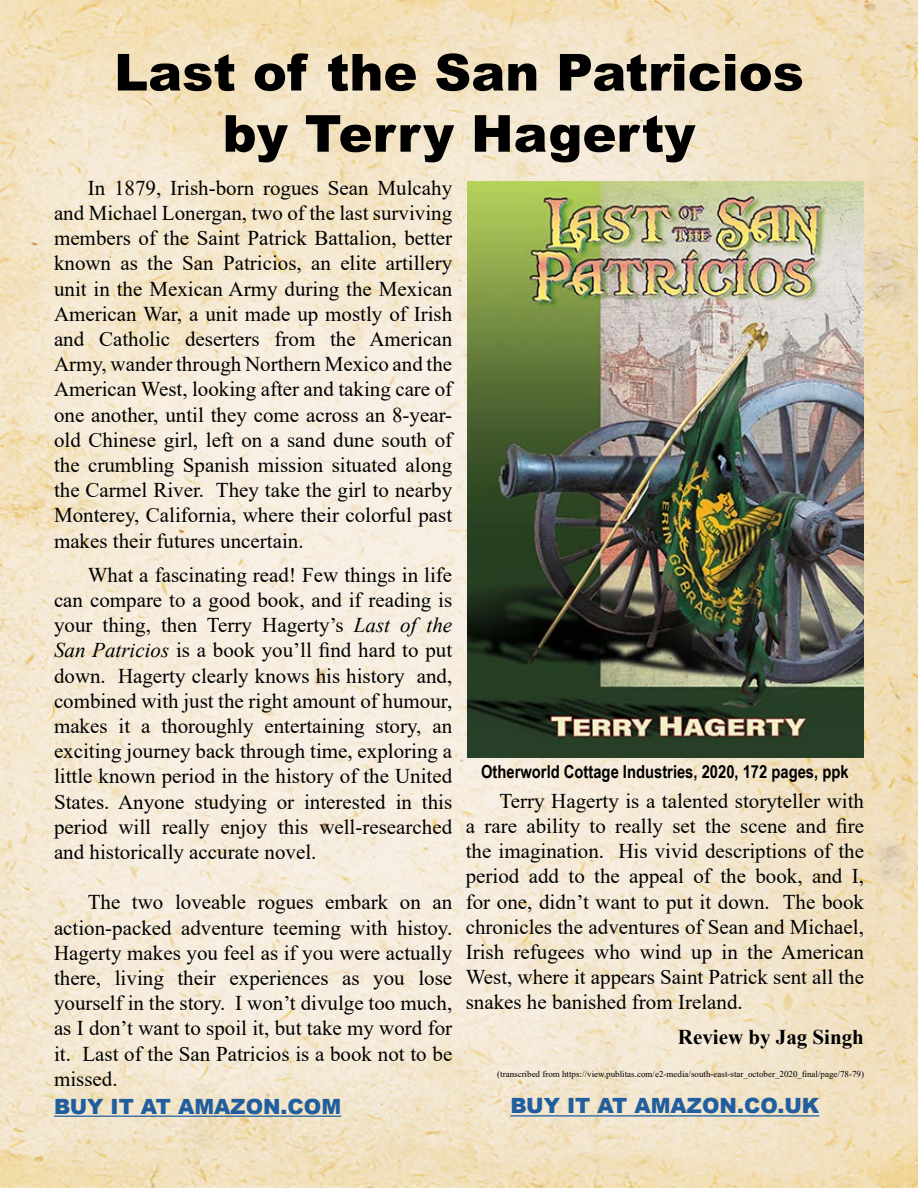
<style>
.page{position:relative;width:918px;height:1188px;background:#fff}
.page>*{position:absolute;margin:0;border:0;box-sizing:border-box;transform-origin:0 0}
.t1{font:900 51px/61.2px "Arial";color:#000;text-align:center}
.t2{font:21px/25.2px "Times New Roman";color:#000;text-align:justify}
.t3{font:900 21px "Arial";color:#215e9e}
.t4{font:700 21px "Times New Roman";color:#000}
.t5{font:700 18px "Arial Narrow";color:#000}
.t6{font:9px "Times New Roman";color:#000}
.s1{font-style:italic}
</style>
<div class="page">
<img style="left:0;top:0;width:918px;height:1188px">
<img style="left:467px;top:181px;width:397px;height:577px">
<hr style="left:510px;top:1115px;width:309px;height:2px;background:#215e9e">
<hr style="left:54px;top:1116px;width:287px;height:1px;background:#215e9e">
<h1 class="t1" style="left:114px;top:40px;width:691px">Last of the San Patricios by Terry Hagerty</h1>
<p class="t2" style="left:54px;top:175px;width:400px;text-indent:34px">In 1879, Irish-born rogues Sean Mulcahy and Michael Lonergan, two of the last surviving members of the Saint Patrick Battalion, better known as the San Patricios, an elite artillery unit in the Mexican Army during the Mexican American War, a unit made up mostly of Irish and Catholic deserters from the American Army, wander through Northern Mexico and the American West, looking after and taking care of one another, until they come across an 8-year&shy;old Chinese girl, left on a sand dune south of the crumbling Spanish mission situated along the Carmel River. They take the girl to nearby Monterey, California, where their colorful past makes their futures uncertain.</p>
<p class="t2" style="left:54px;top:562px;width:400px;text-indent:34px">What a fascinating read! Few things in life can compare to a good book, and if reading is your thing, then Terry Hagerty’s <span class="s1">Last of the San Patricios</span> is a book you’ll find hard to put down. Hagerty clearly knows his history and, combined with just the right amount of humour, makes it a thoroughly entertaining story, an exciting journey back through time, exploring a little known period in the history of the United States. Anyone studying or interested in this period will really enjoy this well-researched and historically accurate novel.</p>
<p class="t2" style="left:54px;top:889px;width:400px;text-indent:34px">The two loveable rogues embark on an action-packed adventure teeming with histoy.<br>Hagerty makes you feel as if you were actually there, living their experiences as you lose yourself in the story. I won’t divulge too much, as I don’t want to spoil it, but take my word for it. Last of the San Patricios is a book not to be missed.</p>
<p class="t3" style="left:54px;top:1091px;width:289px">BUY IT AT AMAZON.COM</p>
<p class="t5" style="left:481px;top:758px;width:369px">Otherworld Cottage Industries, 2020, 172 pages, ppk</p>
<p class="t2" style="left:466px;top:787px;width:400px;text-indent:34px">Terry Hagerty is a talented storyteller with a rare ability to really set the scene and fire the imagination. His vivid descriptions of the period add to the appeal of the book, and I, for one, didn’t want to put it down. The book chronicles the adventures of Sean and Michael, Irish refugees who wind up in the American West, where it appears Saint Patrick sent all the snakes he banished from Ireland.</p>
<p class="t4" style="left:678px;top:1021px;width:188px">Review by Jag Singh</p>
<p class="t6" style="left:497px;top:1068px;width:368px">(transcribed from https://view.publitas.com/e2-media/south-east-star_october_2020_final/page/78-79)</p>
<p class="t3" style="left:510px;top:1091px;width:310px">BUY IT AT AMAZON.CO.UK</p>
</div>
